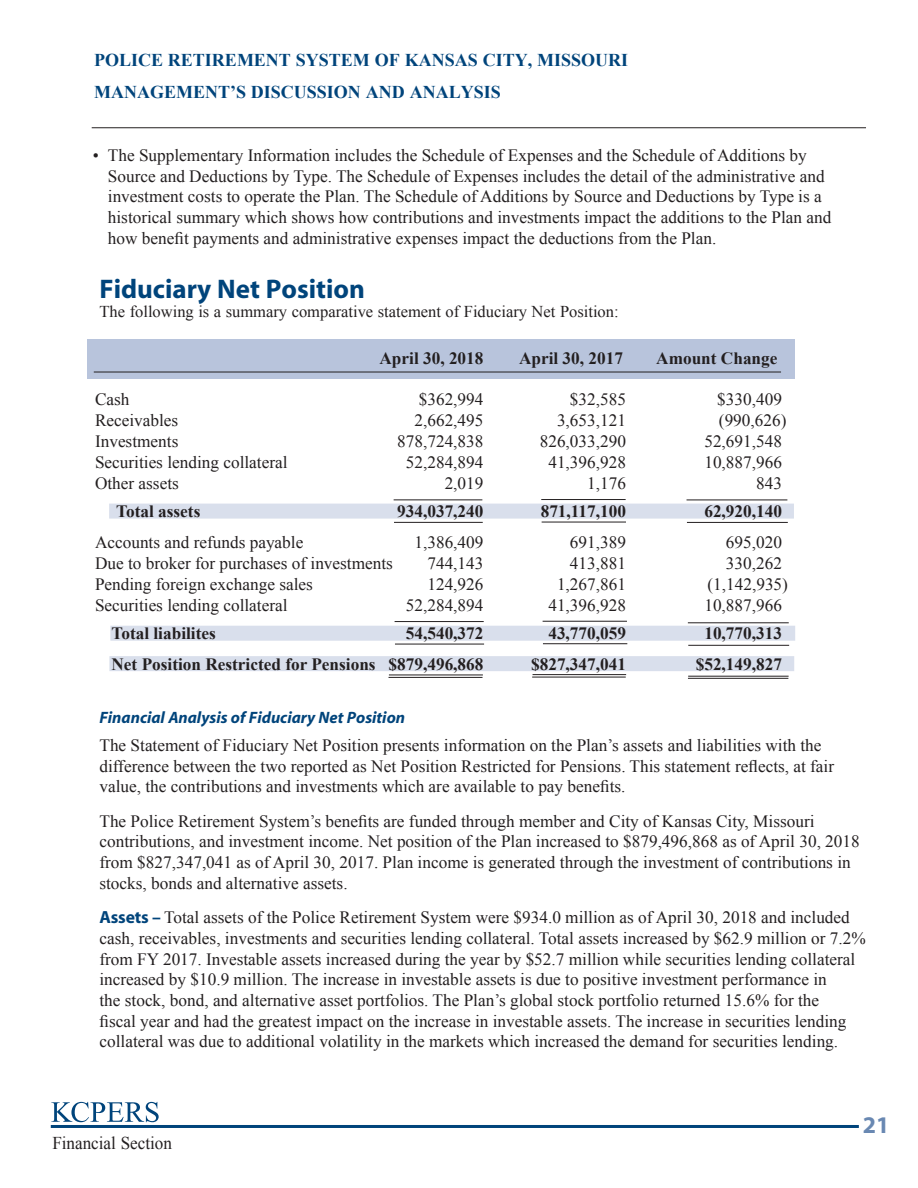
<style>
.page{position:relative;width:918px;height:1188px;background:#fff}
.page>*{position:absolute;margin:0;border:0;box-sizing:border-box;transform-origin:0 0}
._18_Myriad_Bold{font:700 27px "Myriad";color:#00447b}
.t1{font:700 24px "Myriad";color:#6988b2}
.t2{font:700 18px "Times New Roman";color:#00447b}
.t3{font:18px "Times New Roman";color:#231f20;scale:.95 1}
.Notes_-_Body{font:17.25px/20.7px "Times New Roman";color:#231f20}
.t4{font:700 17.25px "Times New Roman";color:#231f20}
.t5{font:16.5px "Times New Roman";color:#231f20}
.t6{font:italic 700 16.5px "Myriad";color:#00447b}
.s1{font-family:"Myriad";font-weight:700;font-size:17.7px;color:#00447b}
</style>
<div class="page">
<svg style="left:51px;top:1102px;width:108px;height:20px"></svg>
<hr style="left:51px;top:1125px;width:808px;height:3px;background:#00447b">
<hr style="left:92px;top:127px;width:774px;height:1px;background:#231f20">
<div style="left:109px;top:504px;width:685px;height:15px;background:#d9dfec"></div>
<div style="left:110px;top:626px;width:685px;height:15px;background:#d9dfec"></div>
<div style="left:109px;top:656px;width:685px;height:15px;background:#d9dfec"></div>
<div style="left:87px;top:339px;width:708px;height:39px;background:#b8c4dc"></div>
<hr style="left:94px;top:372px;width:687px;height:1px;background:#231f20">
<hr style="left:394px;top:499px;width:88px;height:1px;background:#231f20">
<hr style="left:394px;top:522px;width:89px;height:1px;background:#231f20">
<hr style="left:541px;top:499px;width:85px;height:1px;background:#231f20">
<hr style="left:542px;top:522px;width:84px;height:1px;background:#231f20">
<hr style="left:687px;top:500px;width:100px;height:1px;background:#231f20">
<hr style="left:687px;top:522px;width:101px;height:1px;background:#231f20">
<hr style="left:395px;top:621px;width:89px;height:1px;background:#231f20">
<hr style="left:395px;top:644px;width:89px;height:1px;background:#231f20">
<hr style="left:543px;top:621px;width:84px;height:1px;background:#231f20">
<hr style="left:543px;top:643px;width:84px;height:1px;background:#231f20">
<hr style="left:688px;top:622px;width:101px;height:1px;background:#231f20">
<hr style="left:688px;top:645px;width:101px;height:1px;background:#231f20">
<hr style="left:389px;top:677px;width:94px;height:1px;background:#231f20">
<hr style="left:389px;top:675px;width:94px;height:1px;background:#231f20">
<hr style="left:532px;top:677px;width:94px;height:1px;background:#231f20">
<hr style="left:533px;top:674px;width:93px;height:1px;background:#231f20">
<hr style="left:688px;top:678px;width:100px;height:1px;background:#231f20">
<hr style="left:688px;top:676px;width:101px;height:1px;background:#231f20">
<p class="t2" style="left:94px;top:47px;width:536px">POLICE RETIREMENT SYSTEM OF KANSAS CITY, MISSOURI</p>
<p class="t2" style="left:94px;top:79px;width:408px">MANAGEMENT’S DISCUSSION AND ANALYSIS</p>
<p class="Notes_-_Body" style="left:108px;top:145px;width:725px;text-indent:-15px">• The Supplementary Information includes the Schedule of Expenses and the Schedule of Additions by Source and Deductions by Type. The Schedule of Expenses includes the detail of the administrative and investment costs to operate the Plan. The Schedule of Additions by Source and Deductions by Type is a historical summary which shows how contributions and investments impact the additions to the Plan and how benefit payments and administrative expenses impact the deductions from the Plan.</p>
<p class="_18_Myriad_Bold" style="left:99px;top:275px;width:267px">Fiduciary Net Position</p>
<p class="t5" style="left:99px;top:301px;width:521px">The following is a summary comparative statement of Fiduciary Net Position:</p>
<p class="t4" style="left:380px;top:346px;width:105px">April 30, 2018</p>
<p class="t4" style="left:519px;top:346px;width:105px">April 30, 2017</p>
<p class="t4" style="left:656px;top:346px;width:123px">Amount Change</p>
<p class="Notes_-_Body" style="left:95px;top:389px;width:36px">Cash</p>
<p class="Notes_-_Body" style="left:419px;top:389px;width:66px">$362,994</p>
<p class="Notes_-_Body" style="left:570px;top:389px;width:58px">$32,585</p>
<p class="Notes_-_Body" style="left:717px;top:389px;width:66px">$330,409</p>
<p class="Notes_-_Body" style="left:95px;top:410px;width:85px">Receivables</p>
<p class="Notes_-_Body" style="left:415px;top:410px;width:70px">2,662,495</p>
<p class="Notes_-_Body" style="left:557px;top:410px;width:70px">3,653,121</p>
<p class="Notes_-_Body" style="left:719px;top:410px;width:69px">(990,626)</p>
<p class="Notes_-_Body" style="left:95px;top:431px;width:85px">Investments</p>
<p class="Notes_-_Body" style="left:397px;top:431px;width:88px">878,724,838</p>
<p class="Notes_-_Body" style="left:540px;top:431px;width:88px">826,033,290</p>
<p class="Notes_-_Body" style="left:704px;top:431px;width:79px">52,691,548</p>
<p class="Notes_-_Body" style="left:95px;top:452px;width:194px">Securities lending collateral</p>
<p class="Notes_-_Body" style="left:406px;top:452px;width:79px">52,284,894</p>
<p class="Notes_-_Body" style="left:548px;top:452px;width:79px">41,396,928</p>
<p class="Notes_-_Body" style="left:704px;top:452px;width:79px">10,887,966</p>
<p class="Notes_-_Body" style="left:95px;top:473px;width:85px">Other assets</p>
<p class="Notes_-_Body" style="left:445px;top:473px;width:40px">2,019</p>
<p class="Notes_-_Body" style="left:587px;top:473px;width:40px">1,176</p>
<p class="Notes_-_Body" style="left:756px;top:473px;width:27px">843</p>
<p class="t4" style="left:116px;top:499px;width:86px">Total assets</p>
<p class="t4" style="left:397px;top:499px;width:88px">934,037,240</p>
<p class="t4" style="left:541px;top:499px;width:87px">871,117,100</p>
<p class="t4" style="left:704px;top:499px;width:79px">62,920,140</p>
<p class="Notes_-_Body" style="left:95px;top:532px;width:210px">Accounts and refunds payable</p>
<p class="Notes_-_Body" style="left:415px;top:532px;width:70px">1,386,409</p>
<p class="Notes_-_Body" style="left:570px;top:532px;width:58px">691,389</p>
<p class="Notes_-_Body" style="left:726px;top:532px;width:58px">695,020</p>
<p class="Notes_-_Body" style="left:95px;top:553px;width:299px">Due to broker for purchases of investments</p>
<p class="Notes_-_Body" style="left:427px;top:553px;width:58px">744,143</p>
<p class="Notes_-_Body" style="left:570px;top:553px;width:58px">413,881</p>
<p class="Notes_-_Body" style="left:726px;top:553px;width:58px">330,262</p>
<p class="Notes_-_Body" style="left:95px;top:574px;width:219px">Pending foreign exchange sales</p>
<p class="Notes_-_Body" style="left:427px;top:574px;width:58px">124,926</p>
<p class="Notes_-_Body" style="left:557px;top:574px;width:70px">1,267,861</p>
<p class="Notes_-_Body" style="left:708px;top:574px;width:82px">(1,142,935)</p>
<p class="Notes_-_Body" style="left:95px;top:595px;width:194px">Securities lending collateral</p>
<p class="Notes_-_Body" style="left:406px;top:595px;width:79px">52,284,894</p>
<p class="Notes_-_Body" style="left:548px;top:595px;width:79px">41,396,928</p>
<p class="Notes_-_Body" style="left:704px;top:595px;width:79px">10,887,966</p>
<p class="t4" style="left:112px;top:621px;width:106px">Total liabilites</p>
<p class="t4" style="left:406px;top:621px;width:79px">54,540,372</p>
<p class="t4" style="left:548px;top:621px;width:79px">43,770,059</p>
<p class="t4" style="left:704px;top:621px;width:79px">10,770,313</p>
<p class="t4" style="left:112px;top:652px;width:373px">Net Position Restricted for Pensions $879,496,868</p>
<p class="t4" style="left:531px;top:652px;width:96px">$827,347,041</p>
<p class="t4" style="left:696px;top:652px;width:88px">$52,149,827</p>
<p class="t6" style="left:99px;top:709px;width:307px">Financial Analysis of Fiduciary Net Position</p>
<p class="Notes_-_Body" style="left:99px;top:735px;width:736px">The Statement of Fiduciary Net Position presents information on the Plan’s assets and liabilities with the difference between the two reported as Net Position Restricted for Pensions. This statement reflects, at fair value, the contributions and investments which are available to pay benefits.</p>
<p class="Notes_-_Body" style="left:99px;top:810px;width:762px">The Police Retirement System’s benefits are funded through member and City of Kansas City, Missouri contributions, and investment income. Net position of the Plan increased to $879,496,868 as of April 30, 2018 from $827,347,041 as of April 30, 2017. Plan income is generated through the investment of contributions in stocks, bonds and alternative assets.</p>
<p class="Notes_-_Body" style="left:99px;top:907px;width:768px"><span class="s1">Assets –</span> Total assets of the Police Retirement System were $934.0 million as of April 30, 2018 and included cash, receivables, investments and securities lending collateral. Total assets increased by $62.9 million or 7.2% from FY 2017. Investable assets increased during the year by $52.7 million while securities lending collateral increased by $10.9 million. The increase in investable assets is due to positive investment performance in<br>the stock, bond, and alternative asset portfolios. The Plan’s global stock portfolio returned 15.6% for the<br>fiscal year and had the greatest impact on the increase in investable assets. The increase in securities lending collateral was due to additional volatility in the markets which increased the demand for securities lending.</p>
<p class="t3" style="left:52px;top:1131px;width:127px">Financial Section</p>
<p class="t1" style="left:863px;top:1112px;width:28px">21</p>
</div>
